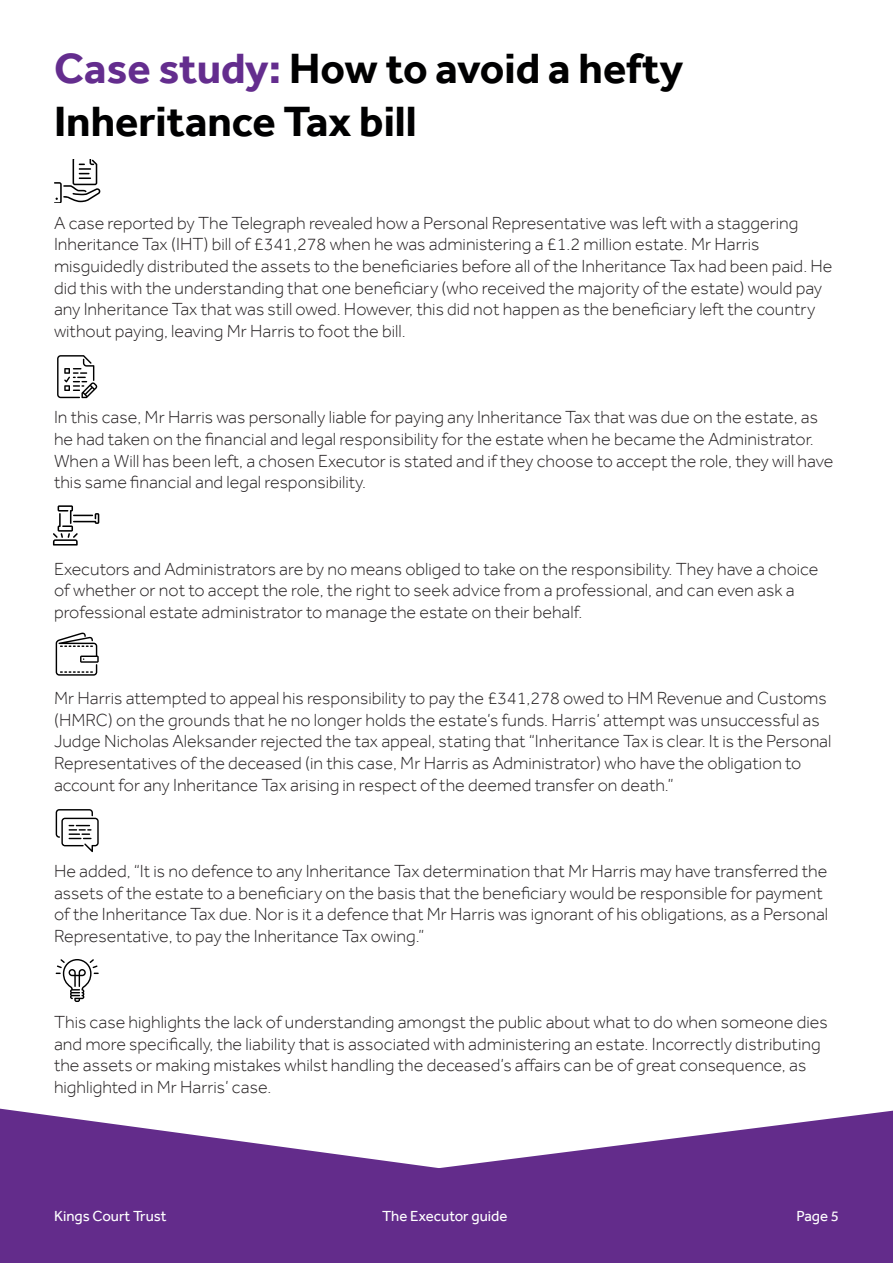
<style>
.page{position:relative;width:893px;height:1263px;background:#fff}
.page>*{position:absolute;margin:0;border:0;box-sizing:border-box;transform-origin:0 0}
.t1{font:700 43.5px/52.2px "Effra";color:#000001}
.t2{font:300 18px/21.6px "Effra";color:#231f20}
.t3{font:15px "Effra";color:#fff}
.s1{color:#642d8e}
</style>
<div class="page">
<svg style="left:541px;top:1111px;width:352px;height:84px;fill:#632c8b"></svg>
<svg style="left:0;top:1109px;width:541px;height:86px;fill:#632c8b"></svg>
<div style="left:0;top:1195px;width:893px;height:68px;background:#632c8b"></div>
<svg style="left:54px;top:159px;width:46px;height:43px"></svg>
<svg style="left:57px;top:355px;width:40px;height:43px"></svg>
<svg style="left:53px;top:505px;width:46px;height:40px"></svg>
<svg style="left:56px;top:632px;width:43px;height:44px"></svg>
<svg style="left:56px;top:809px;width:43px;height:43px"></svg>
<svg style="left:56px;top:959px;width:43px;height:43px"></svg>
<p class="t1" style="left:54px;top:42px;width:631px"><span class="s1">Case study:</span> How to avoid a hefty<br>Inheritance Tax bill</p>
<p class="t2" style="left:54px;top:212px;width:780px">A case reported by The Telegraph revealed how a Personal Representative was left with a staggering Inheritance Tax (IHT) bill of £341,278 when he was administering a £1.2 million estate. Mr Harris misguidedly distributed the assets to the beneficiaries before all of the Inheritance Tax had been paid. He did this with the understanding that one beneficiary (who received the majority of the estate) would pay any Inheritance Tax that was still owed. However, this did not happen as the beneficiary left the country without paying, leaving Mr Harris to foot the bill.</p>
<p class="t2" style="left:54px;top:406px;width:781px">In this case, Mr Harris was personally liable for paying any Inheritance Tax that was due on the estate, as he had taken on the financial and legal responsibility for the estate when he became the Administrator.<br>When a Will has been left, a chosen Executor is stated and if they choose to accept the role, they will have this same financial and legal responsibility.</p>
<p class="t2" style="left:54px;top:557px;width:766px">Executors and Administrators are by no means obliged to take on the responsibility. They have a choice of whether or not to accept the role, the right to seek advice from a professional, and can even ask a professional estate administrator to manage the estate on their behalf.</p>
<p class="t2" style="left:54px;top:687px;width:779px">Mr Harris attempted to appeal his responsibility to pay the £341,278 owed to HM Revenue and Customs (HMRC) on the grounds that he no longer holds the estate’s funds. Harris’ attempt was unsuccessful as Judge Nicholas Aleksander rejected the tax appeal, stating that “Inheritance Tax is clear. It is the Personal Representatives of the deceased (in this case, Mr Harris as Administrator) who have the obligation to account for any Inheritance Tax arising in respect of the deemed transfer on death.”</p>
<p class="t2" style="left:54px;top:860px;width:776px">He added, “It is no defence to any Inheritance Tax determination that Mr Harris may have transferred the assets of the estate to a beneficiary on the basis that the beneficiary would be responsible for payment of the Inheritance Tax due. Nor is it a defence that Mr Harris was ignorant of his obligations, as a Personal Representative, to pay the Inheritance Tax owing.”</p>
<p class="t2" style="left:54px;top:1011px;width:775px">This case highlights the lack of understanding amongst the public about what to do when someone dies and more specifically, the liability that is associated with administering an estate. Incorrectly distributing the assets or making mistakes whilst handling the deceased’s affairs can be of great consequence, as highlighted in Mr Harris’ case.</p>
<p class="t3" style="left:54px;top:1207px;width:114px">Kings Court Trust</p>
<p class="t3" style="left:382px;top:1207px;width:127px">The Executor guide</p>
<p class="t3" style="left:796px;top:1207px;width:44px">Page 5</p>
</div>
